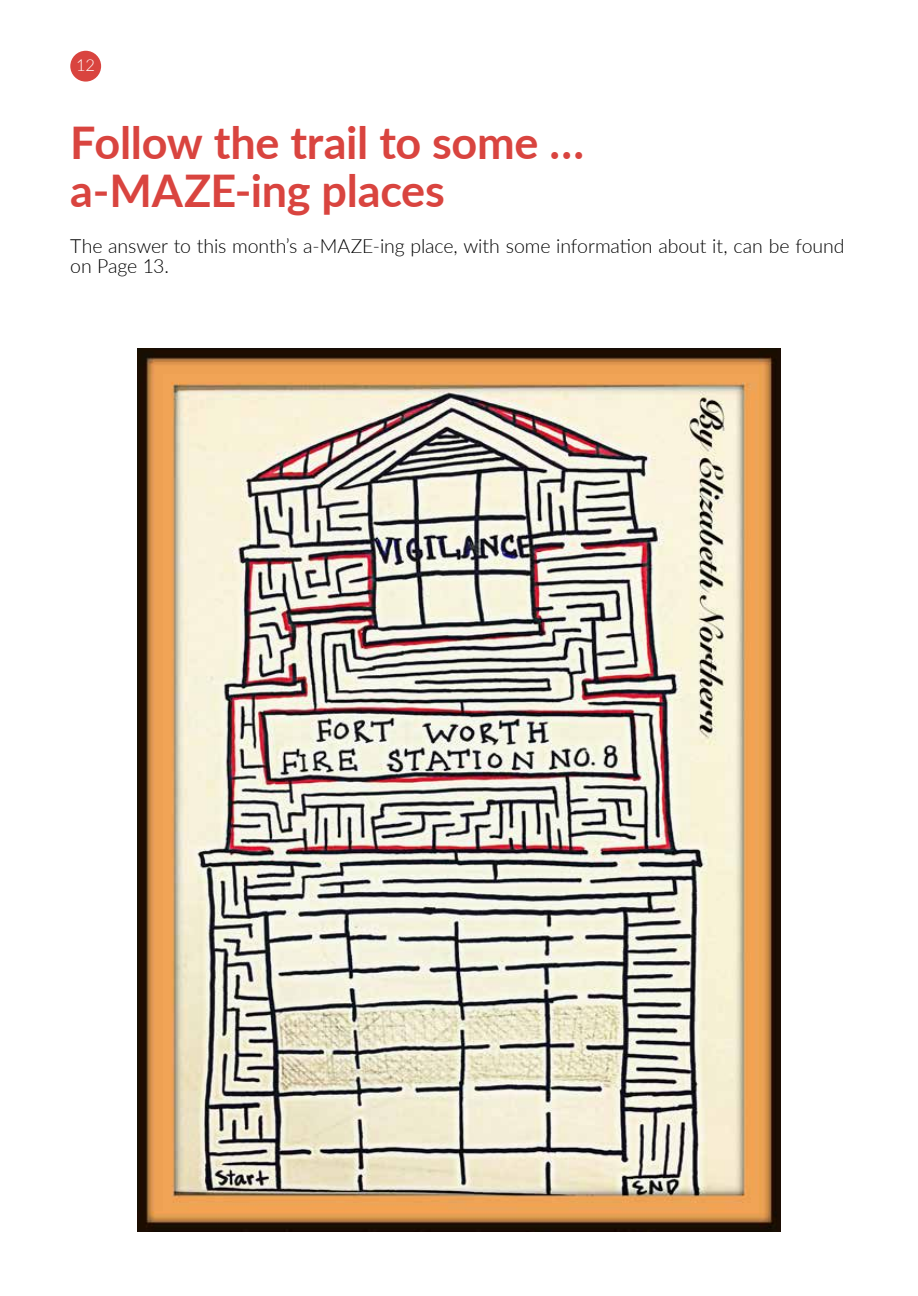
<style>
.page{position:relative;width:918px;height:1296px;background:#fff}
.page>*{position:absolute;margin:0;border:0;box-sizing:border-box;transform-origin:0 0}
.t1{font:700 45px/48.4px "Lato";letter-spacing:-.005em;color:#d9443f}
.t2{font:300 19.5px/19.5px "Lato";letter-spacing:-.005em;color:#000}
.t3{font:300 16.5px "Lato";color:#fff}
</style>
<div class="page">
<div style="left:70px;top:51px;width:31px;height:31px;background:#d9443f;border-radius:50%"></div>
<img style="left:138px;top:348px;width:642px;height:884px">
<p class="t3" style="left:76px;top:54px;width:21px">12</p>
<h1 class="t1" style="left:70px;top:116px;width:515px">Follow the trail to some … a-MAZE-ing places</h1>
<p class="t2" style="left:70px;top:236px;width:776px">The answer to this month’s a-MAZE-ing place, with some information about it, can be found on Page 13.</p>
</div>
